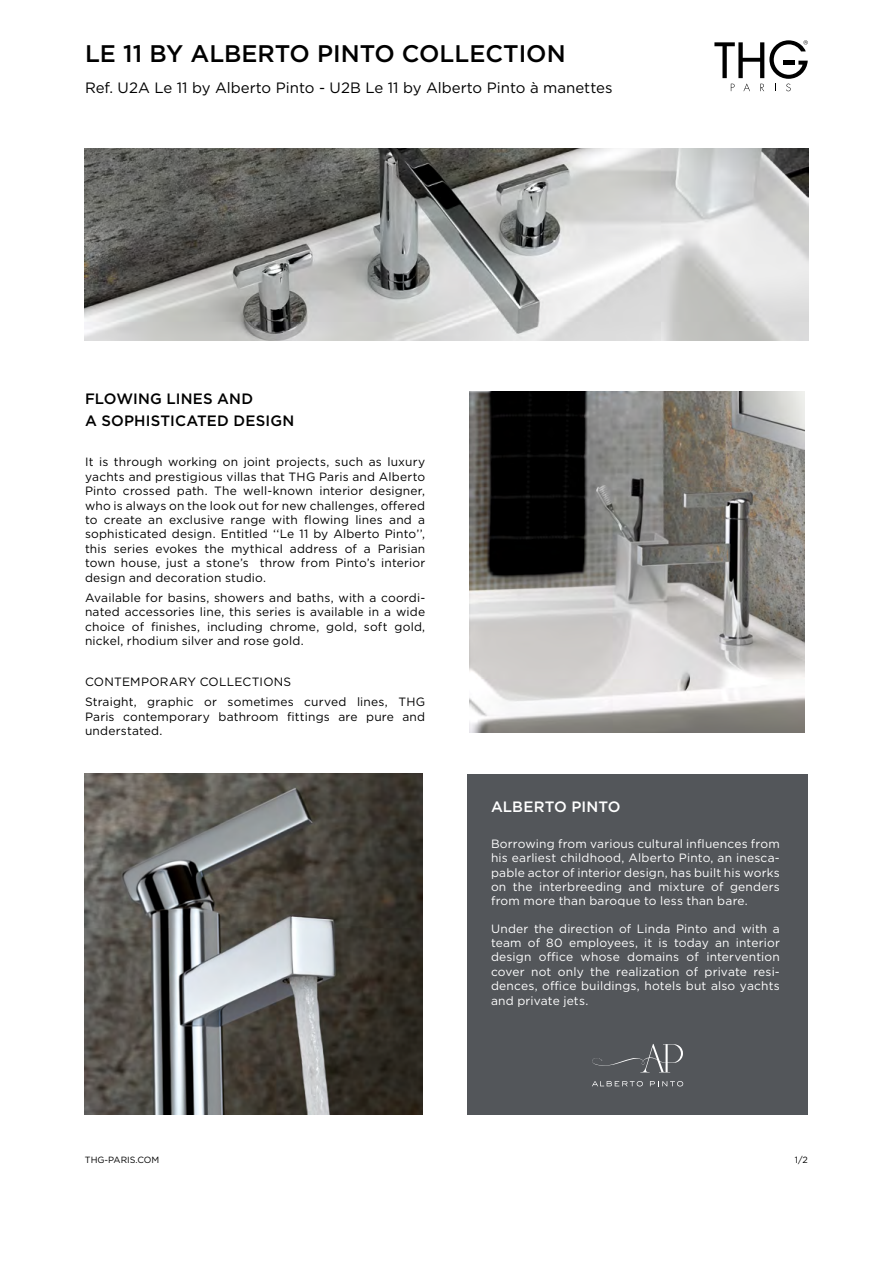
<style>
.page{position:relative;width:893px;height:1263px;background:#fff}
.page>*{position:absolute;margin:0;border:0;box-sizing:border-box;transform-origin:0 0}
.t1{font:500 24px "Gotham";color:#000}
.t2{font:15px "Gotham";color:#000}
.t3{font:500 15px/21.6px "Gotham";letter-spacing:.01em;color:#000}
.t4{font:500 15px "Gotham";letter-spacing:.01em;color:#fff}
.t5{font:12px/14.4px "Gotham";letter-spacing:.015em;color:#000;text-align:justify}
.t6{font:12px/14.4px "Gotham";letter-spacing:.015em;color:#fff;text-align:justify}
.t7{font:9px "Gotham";color:#000}
</style>
<div class="page">
<div style="left:468px;top:774px;width:340px;height:340px;background:#53565a"></div>
<svg style="left:714px;top:40px;width:94px;height:51px"></svg>
<svg style="left:592px;top:1044px;width:91px;height:28px"></svg>
<svg style="left:592px;top:1081px;width:51px;height:5px"></svg>
<svg style="left:650px;top:1081px;width:33px;height:5px"></svg>
<img style="left:85px;top:149px;width:724px;height:192px">
<img style="left:470px;top:392px;width:335px;height:340px">
<img style="left:85px;top:774px;width:338px;height:340px">
<h1 class="t1" style="left:85px;top:38px;width:482px">LE 11 BY ALBERTO PINTO COLLECTION</h1>
<p class="t2" style="left:85px;top:78px;width:529px">Ref. U2A Le 11 by Alberto Pinto - U2B Le 11 by Alberto Pinto à manettes</p>
<p class="t3" style="left:85px;top:388px;width:211px">FLOWING LINES AND<br>A SOPHISTICATED DESIGN</p>
<p class="t5" style="left:85px;top:455px;width:342px">It is through working on joint projects, such as luxury yachts and prestigious villas that THG Paris and Alberto Pinto crossed path. The well-known interior designer, who is always on the look out for new challenges, offered to create an exclusive range with flowing lines and a sophisticated design. Entitled ‘‘Le 11 by Alberto Pinto’’, this series evokes the mythical address of a Parisian town house, just a stone’s throw from Pinto’s interior design and decoration studio.</p>
<p class="t5" style="left:85px;top:590px;width:342px">Available for basins, showers and baths, with a coordi&shy;nated accessories line, this series is available in a wide choice of finishes, including chrome, gold, soft gold, nickel, rhodium silver and rose gold.</p>
<p class="t5" style="left:85px;top:671px;width:342px;line-height:20.4px">CONTEMPORARY COLLECTIONS<br>Straight, graphic or sometimes curved lines, THG</p>
<p class="t5" style="left:85px;top:709px;width:342px">Paris contemporary bathroom fittings are pure and understated.</p>
<p class="t4" style="left:491px;top:797px;width:131px">ALBERTO PINTO</p>
<p class="t6" style="left:491px;top:836px;width:290px">Borrowing from various cultural influences from his earliest childhood, Alberto Pinto, an inesca&shy;pable actor of interior design, has built his works on the interbreeding and mixture of genders from more than baroque to less than bare.</p>
<p class="t6" style="left:491px;top:921px;width:290px">Under the direction of Linda Pinto and with a team of 80 employees, it is today an interior design office whose domains of intervention cover not only the realization of private resi&shy;dences, office buildings, hotels but also yachts and private jets.</p>
<p class="t7" style="left:85px;top:1154px;width:76px">THG-PARIS.COM</p>
<p class="t7" style="left:795px;top:1154px;width:15px">1/2</p>
</div>
